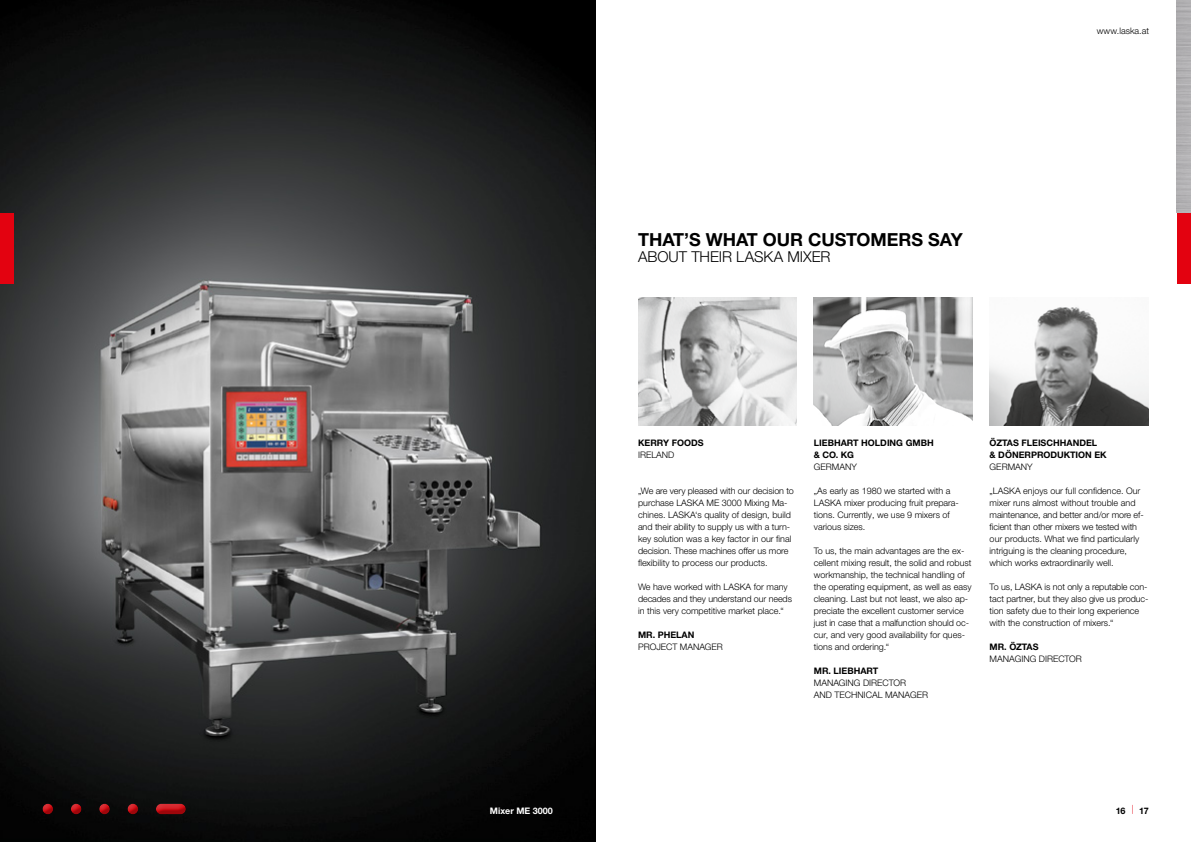
<style>
.page{position:relative;width:1191px;height:842px;background:#fff}
.page>*{position:absolute;margin:0;border:0;box-sizing:border-box;transform-origin:0 0}
.t1{font:700 18px "Helvetica Neue LTW1 G";color:#000}
.t2{font:300 15px "Helvetica Neue LTW1 G";letter-spacing:-.005em;color:#000}
.t3{font:300 9px/12px "Helvetica Neue LTW1 G";color:#000}
.t4{font:700 9px/12px "Helvetica Neue LTW1 G";color:#000}
.t5{font:700 9px "Helvetica Neue LTW1 G";color:#fff}
</style>
<div class="page">
<img style="left:0;top:0;width:595px;height:842px">
<img style="left:638px;top:298px;width:159px;height:127px">
<img style="left:989px;top:307px;width:159px;height:118px">
<img style="left:814px;top:298px;width:158px;height:127px">
<div style="left:35px;top:796px;width:23px;height:19px;background:#060606"></div>
<div style="left:38px;top:801px;width:23px;height:14px;background:#000;opacity:.25"></div>
<div style="left:64px;top:796px;width:22px;height:19px;background:#080909"></div>
<div style="left:66px;top:801px;width:23px;height:14px;background:#000;opacity:.25"></div>
<div style="left:92px;top:796px;width:23px;height:19px;background:#0b0c0c"></div>
<div style="left:95px;top:801px;width:22px;height:14px;background:#000;opacity:.25"></div>
<div style="left:120px;top:796px;width:23px;height:19px;background:#0d0d0d"></div>
<div style="left:123px;top:801px;width:23px;height:14px;background:#000;opacity:.25"></div>
<div style="left:149px;top:796px;width:42px;height:19px;background:#0e100f"></div>
<div style="left:151px;top:801px;width:42px;height:14px;background:#000;opacity:.25"></div>
<div style="left:1176px;top:213px;width:15px;height:70px;background:#e30210"></div>
<div style="left:0;top:213px;width:14px;height:70px;background:#e30210"></div>
<p class="t5" style="left:490px;top:805px;width:64px">Mixer ME 3000</p>
<p class="t3" style="left:1096px;top:25px;width:54px">www.laska.at</p>
<h1 class="t1" style="left:638px;top:229px;width:326px">THAT’S WHAT OUR CUSTOMERS SAY</h1>
<h2 class="t2" style="left:638px;top:248px;width:194px">ABOUT THEIR LASKA MIXER</h2>
<p class="t4" style="left:638px;top:436px;width:67px">KERRY FOODS</p>
<p class="t3" style="left:638px;top:448px;width:38px">IRELAND</p>
<p class="t3" style="left:638px;top:484px;width:157px">„We are very pleased with our decision to purchase LASKA ME 3000 Mixing Ma&shy;chines. LASKA‘s quality of design, build and their ability to supply us with a turn&shy;key solution was a key factor in our final decision. These machines offer us more flexibility to process our products.</p>
<p class="t3" style="left:638px;top:580px;width:155px">We have worked with LASKA for many decades and they understand our needs in this very competitive market place.“</p>
<p class="t4" style="left:638px;top:628px;width:58px">MR. PHELAN</p>
<p class="t3" style="left:638px;top:640px;width:86px">PROJECT MANAGER</p>
<p class="t4" style="left:814px;top:437px;width:121px">LIEBHART HOLDING GMBH &amp; CO. KG</p>
<p class="t3" style="left:814px;top:461px;width:45px">GERMANY</p>
<p class="t3" style="left:814px;top:485px;width:146px">„As early as 1980 we started with a<br>LASKA mixer producing fruit prepara&shy;tions. Currently, we use 9 mixers of various sizes.</p>
<p class="t3" style="left:814px;top:545px;width:159px">To us, the main advantages are the ex&shy;cellent mixing result, the solid and robust workmanship, the technical handling of the operating equipment, as well as easy cleaning. Last but not least, we also ap&shy;preciate the excellent customer service just in case that a malfunction should oc&shy;cur, and very good availability for ques&shy;tions and ordering.“</p>
<p class="t4" style="left:814px;top:664px;width:66px">MR. LIEBHART</p>
<p class="t3" style="left:814px;top:677px;width:116px">MANAGING DIRECTOR<br>AND TECHNICAL MANAGER</p>
<p class="t4" style="left:989px;top:437px;width:119px">ÖZTAS FLEISCHHANDEL<br>&amp; DÖNERPRODUKTION EK</p>
<p class="t3" style="left:989px;top:461px;width:45px">GERMANY</p>
<p class="t3" style="left:989px;top:485px;width:156px">„LASKA enjoys our full confidence. Our mixer runs almost without trouble and maintenance, and better and/or more ef&shy;ficient than other mixers we tested with our products. What we find particularly intriguing is the cleaning procedure, which works extraordinarily well.</p>
<p class="t3" style="left:989px;top:581px;width:160px">To us, LASKA is not only a reputable con&shy;tact partner, but they also give us produc&shy;tion safety due to their long experience with the construction of mixers.“</p>
<p class="t4" style="left:989px;top:641px;width:50px">MR. ÖZTAS</p>
<p class="t3" style="left:989px;top:653px;width:94px">MANAGING DIRECTOR</p>
<p class="t4" style="left:1115px;top:804px;width:35px">16 <sup>|</sup> 17</p>
</div>
